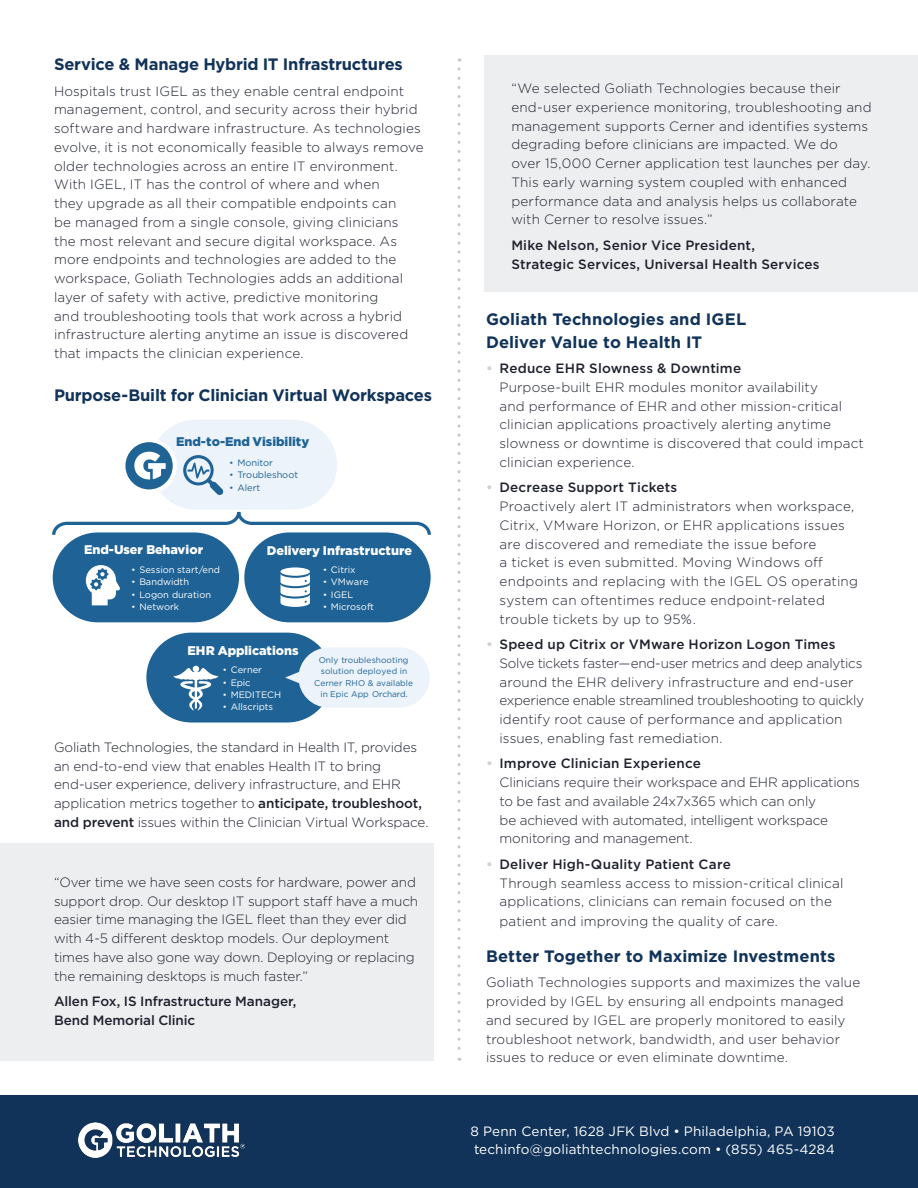
<style>
.page{position:relative;width:918px;height:1188px;background:#fff}
.page>*{position:absolute;margin:0;border:0;box-sizing:border-box;transform-origin:0 0}
.Copy{font:700 16.5px/22.5px "Gotham";letter-spacing:-.005em;color:#113359}
.Copy-2{font:300 13.5px/18.8px "Gotham";letter-spacing:.005em;color:#1f222e}
.Copy-3{font:500 13.5px/18.8px "Gotham";letter-spacing:.005em;color:#1f222e}
.Copy-4{font:13.5px "Gotham";letter-spacing:.01em;color:#fff}
.t1{font:900 12.6px "Gotham";letter-spacing:-.005em;color:#fff}
.t2{font:900 12.6px "Gotham";letter-spacing:-.005em;color:#1f6396}
.t3{font:9.3px "Gotham";letter-spacing:-.005em;color:#fff}
.t4{font:9.3px "Gotham";letter-spacing:-.005em;color:#1f6396}
.t5{font:8.4px/11.4px "Gotham";color:#1f6396;text-align:center}
.s1{font-family:"Arial"}
.s2{font-weight:500}
.s3{font-weight:700;color:#d1d2d4}
</style>
<div class="page">
<svg style="left:458px;top:69px;width:2px;height:992px"></svg>
<div style="left:485px;top:56px;width:433px;height:236px;background:#edeef0"></div>
<div style="left:151px;top:420px;width:186px;height:90px;background:#ecf3fa;border-radius:45px"></div>
<svg style="left:183px;top:455px;width:41px;height:40px"></svg>
<div style="left:121px;top:438px;width:56px;height:56px;background:#fff;border-radius:50%"></div>
<svg style="left:52px;top:509px;width:379px;height:27px"></svg>
<div style="left:53px;top:532px;width:186px;height:90px;background:#1f6396;border-radius:45px"></div>
<svg style="left:86px;top:565px;width:34px;height:40px"></svg>
<div style="left:244px;top:532px;width:187px;height:90px;background:#1f6396;border-radius:45px"></div>
<div style="left:281px;top:567px;width:29px;height:9px;background:#fff;border-radius:50%"></div>
<svg style="left:281px;top:574px;width:29px;height:33px"></svg>
<div style="left:146px;top:633px;width:186px;height:90px;background:#1f6396;border-radius:45px"></div>
<svg style="left:285px;top:669px;width:15px;height:17px"></svg>
<div style="left:299px;top:648px;width:131px;height:60px;background:#ecf3fa;border-radius:30px"></div>
<div style="left:125px;top:442px;width:48px;height:47px;background:#206395;border-radius:50%"></div>
<svg style="left:134px;top:452px;width:32px;height:27px"></svg>
<svg style="left:173px;top:665px;width:45px;height:46px"></svg>
<div style="left:0;top:844px;width:433px;height:217px;background:#edeef0"></div>
<div style="left:0;top:1095px;width:918px;height:93px;background:#113359"></div>
<img style="left:79px;top:1123px;width:166px;height:35px">
<p class="Copy" style="left:54px;top:53px;width:350px">Service &amp; Manage Hybrid IT Infrastructures</p>
<p class="Copy-2" style="left:54px;top:81px;width:371px">Hospitals trust IGEL as they enable central endpoint management, control, and security across their hybrid software and hardware infrastructure. As technologies evolve, it is not economically feasible to always remove older technologies across an entire IT environment.<br>With IGEL, IT has the control of where and when<br>they upgrade as all their compatible endpoints can<br>be managed from a single console, giving clinicians<br>the most relevant and secure digital workspace. As more endpoints and technologies are added to the workspace, Goliath Technologies adds an additional layer of safety with active, predictive monitoring<br>and troubleshooting tools that work across a hybrid infrastructure alerting anytime an issue is discovered that impacts the clinician experience.</p>
<p class="Copy" style="left:54px;top:384px;width:380px">Purpose-Built for Clinician Virtual Workspaces</p>
<p class="t2" style="left:176px;top:433px;width:135px">End-to-End Visibility</p>
<p class="t4" style="left:230px;top:457px;width:45px"><span class="s1">•</span> Monitor</p>
<p class="t4" style="left:230px;top:469px;width:70px"><span class="s1">•</span> Troubleshoot</p>
<p class="t4" style="left:230px;top:482px;width:32px"><span class="s1">•</span> Alert</p>
<p class="t1" style="left:267px;top:541px;width:147px">Delivery Infrastructure</p>
<p class="t3" style="left:324px;top:564px;width:33px"><span class="s1">•</span> Citrix</p>
<p class="t3" style="left:324px;top:576px;width:47px"><span class="s1">•</span> VMware</p>
<p class="t3" style="left:324px;top:589px;width:31px"><span class="s1">•</span> IGEL</p>
<p class="t3" style="left:324px;top:601px;width:52px"><span class="s1">•</span> Microsoft</p>
<p class="t1" style="left:188px;top:642px;width:113px">EHR Applications</p>
<p class="t3" style="left:223px;top:664px;width:40px"><span class="s1">•</span> Cerner</p>
<p class="t3" style="left:223px;top:676px;width:29px"><span class="s1">•</span> Epic</p>
<p class="t3" style="left:223px;top:689px;width:60px"><span class="s1">•</span> MEDITECH</p>
<p class="t3" style="left:223px;top:701px;width:52px"><span class="s1">•</span> Allscripts</p>
<p class="t1" style="left:84px;top:541px;width:121px">End-User Behavior</p>
<p class="t3" style="left:132px;top:564px;width:89px"><span class="s1">•</span> Session start/end</p>
<p class="t3" style="left:132px;top:576px;width:59px"><span class="s1">•</span> Bandwidth</p>
<p class="t3" style="left:132px;top:589px;width:81px"><span class="s1">•</span> Logon duration</p>
<p class="t3" style="left:132px;top:601px;width:49px"><span class="s1">•</span> Network</p>
<p class="t5" style="left:314px;top:654px;width:100px">Only troubleshooting solution deployed in<br>Cerner RHO &amp; available in Epic App Orchard.</p>
<p class="Copy-2" style="left:54px;top:737px;width:376px">Goliath Technologies, the standard in Health IT, provides an end-to-end view that enables Health IT to bring end-user experience, delivery infrastructure, and EHR application metrics together to <span class="s2">anticipate, troubleshoot, and prevent</span> issues within the Clinician Virtual Workspace.</p>
<p class="Copy-2" style="left:54px;top:872px;width:366px">“Over time we have seen costs for hardware, power and support drop. Our desktop IT support staff have a much easier time managing the IGEL fleet than they ever did with 4-5 different desktop models. Our deployment times have also gone way down. Deploying or replacing the remaining desktops is much faster.”</p>
<p class="Copy-3" style="left:54px;top:992px;width:244px">Allen Fox, IS Infrastructure Manager,<br>Bend Memorial Clinic</p>
<p class="Copy-2" style="left:511px;top:79px;width:362px">“We selected Goliath Technologies because their end-user experience monitoring, troubleshooting and management supports Cerner and identifies systems degrading before clinicians are impacted. We do<br>over 15,000 Cerner application test launches per day.<br>This early warning system coupled with enhanced performance data and analysis helps us collaborate with Cerner to resolve issues.”</p>
<p class="Copy-3" style="left:511px;top:236px;width:310px">Mike Nelson, Senior Vice President,<br>Strategic Services, Universal Health Services</p>
<p class="Copy" style="left:486px;top:308px;width:262px">Goliath Technologies and IGEL<br>Deliver Value to Health IT</p>
<p class="Copy-2" style="left:500px;top:359px;width:366px;text-indent:-14px"><span class="s3">•</span> <span class="s2">Reduce EHR Slowness &amp; Downtime<br></span>Purpose-built EHR modules monitor availability<br>and performance of EHR and other mission-critical clinician applications proactively alerting anytime slowness or downtime is discovered that could impact clinician experience.</p>
<p class="Copy-2" style="left:500px;top:478px;width:360px;text-indent:-14px"><span class="s3">•</span> <span class="s2">Decrease Support Tickets<br></span>Proactively alert IT administrators when workspace, Citrix, VMware Horizon, or EHR applications issues are discovered and remediate the issue before<br>a ticket is even submitted. Moving Windows off endpoints and replacing with the IGEL OS operating system can oftentimes reduce endpoint-related trouble tickets by up to 95%.</p>
<p class="Copy-2" style="left:500px;top:635px;width:366px;text-indent:-14px"><span class="s3">•</span> <span class="s2">Speed up Citrix or VMware Horizon Logon Times </span>Solve tickets faster—end-user metrics and deep analytics around the EHR delivery infrastructure and end-user experience enable streamlined troubleshooting to quickly identify root cause of performance and application issues, enabling fast remediation.</p>
<p class="Copy-2" style="left:500px;top:754px;width:362px;text-indent:-14px"><span class="s3">•</span> <span class="s2">Improve Clinician Experience<br></span>Clinicians require their workspace and EHR applications to be fast and available 24x7x365 which can only<br>be achieved with automated, intelligent workspace monitoring and management.</p>
<p class="Copy-2" style="left:500px;top:854px;width:346px;text-indent:-14px"><span class="s3">•</span> <span class="s2">Deliver High-Quality Patient Care<br></span>Through seamless access to mission-critical clinical applications, clinicians can remain focused on the patient and improving the quality of care.</p>
<p class="Copy" style="left:486px;top:945px;width:351px">Better Together to Maximize Investments</p>
<p class="Copy-2" style="left:486px;top:973px;width:376px">Goliath Technologies supports and maximizes the value provided by IGEL by ensuring all endpoints managed and secured by IGEL are properly monitored to easily troubleshoot network, bandwidth, and user behavior issues to reduce or even eliminate downtime.</p>
<p class="Copy-4" style="left:471px;top:1123px;width:366px">8 Penn Center, 1628 JFK Blvd • Philadelphia, PA 19103</p>
<p class="Copy-4" style="left:474px;top:1141px;width:362px">techinfo@goliathtechnologies.com • (855) 465-4284</p>
</div>
